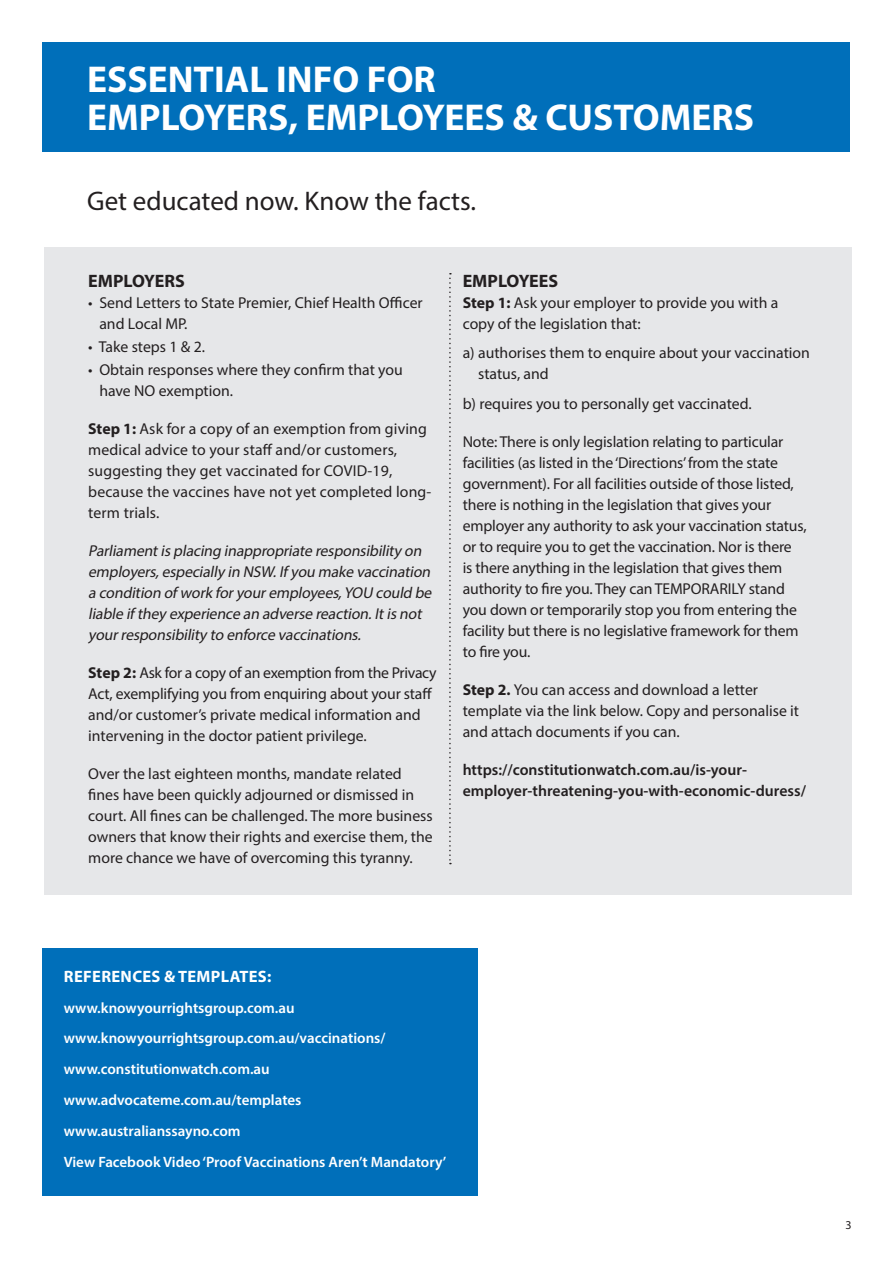
<style>
.page{position:relative;width:893px;height:1263px;background:#fff}
.page>*{position:absolute;margin:0;border:0;box-sizing:border-box;transform-origin:0 0}
.t1{font:700 37.5px/37.5px "Myriad Pro";color:#fff}
.t2{font:27px "Myriad Pro";color:#231f20}
.t3{font:700 18px "Myriad Pro";color:#231f20}
.t4{font:700 16.5px "Myriad Pro";letter-spacing:.02em;color:#fff}
.t5{font:15.75px/21px "Myriad Pro";color:#231f20}
.t6{font:italic 15.75px/21px "Myriad Pro";color:#231f20}
.t7{font:600 15.75px/21px "Myriad Pro";color:#231f20}
.t8{font:600 15px "Myriad Pro";color:#fff}
.t9{font:12px "Myriad Pro";color:#231f20}
.s1{font-weight:700}
</style>
<div class="page">
<div style="left:43px;top:43px;width:807px;height:109px;background:#006fba"></div>
<div style="left:44px;top:247px;width:807px;height:648px;background:#e6e7e9"></div>
<div style="left:43px;top:948px;width:435px;height:247px;background:#006fba"></div>
<svg style="left:449px;top:273px;width:2px;height:591px"></svg>
<p class="t1" style="left:87px;top:60px;width:668px">ESSENTIAL INFO FOR<br>EMPLOYERS, EMPLOYEES &amp; CUSTOMERS</p>
<p class="t2" style="left:87px;top:184px;width:390px">Get educated now. Know the facts.</p>
<p class="t3" style="left:88px;top:269px;width:98px">EMPLOYERS</p>
<p class="t5" style="left:99px;top:291px;width:325px;text-indent:-11px">• Send Letters to State Premier, Chief Health Officer and Local MP.</p>
<p class="t5" style="left:88px;top:336px;width:118px">• Take steps 1 &amp; 2.</p>
<p class="t5" style="left:99px;top:359px;width:305px;text-indent:-11px">• Obtain responses where they confirm that you have NO exemption.</p>
<p class="t5" style="left:88px;top:418px;width:345px"><span class="s1">Step 1:</span> Ask for a copy of an exemption from giving medical advice to your staff and/or customers, suggesting they get vaccinated for COVID-19, because the vaccines have not yet completed long&shy;term trials.</p>
<p class="t6" style="left:88px;top:540px;width:348px">Parliamentisplacing inappropriate responsibility on employers,especially in NSW.If you make vaccination a condition of work foryouremployees,YOU could be liable if they experience an adverse reaction.Itisnot yourresponsibility to enforce vaccinations.</p>
<p class="t5" style="left:88px;top:662px;width:350px"><span class="s1">Step 2:</span> Ask for a copy of an exemption from the Privacy Act, exemplifying you from enquiring about your staff and/or customer’s private medical information and intervening in the doctor patient privilege.</p>
<p class="t5" style="left:88px;top:763px;width:346px">Over the last eighteen months, mandate related fines have been quickly adjourned or dismissed in court. All fines can be challenged. The more business owners that know their rights and exercise them, the more chance we have of overcoming this tyranny.</p>
<p class="t3" style="left:463px;top:269px;width:97px">EMPLOYEES</p>
<p class="t5" style="left:463px;top:291px;width:317px"><span class="s1">Step 1:</span> Ask your employer to provide you with a copy of the legislation that:</p>
<p class="t5" style="left:478px;top:342px;width:333px;text-indent:-15px">a) authorises them to enquire about your vaccination status, and</p>
<p class="t5" style="left:463px;top:392px;width:291px">b) requires you to personally get vaccinated.</p>
<p class="t5" style="left:463px;top:430px;width:345px">Note: There is only legislation relating to particular facilities (as listed in the ‘Directions’ from the state government). For all facilities outside of those listed, there is nothing in the legislation that gives your employer any authority to ask your vaccination status, or to require you to get the vaccination. Nor is there<br>is there anything in the legislation that gives them authority to fire you. They can TEMPORARILY stand you down or temporarily stop you from entering the facility but there is no legislative framework for them to fire you.</p>
<p class="t5" style="left:463px;top:678px;width:338px"><span class="s1">Step 2.</span> You can access and download a letter template via the link below. Copy and personalise it and attach documents if you can.</p>
<p class="t7" style="left:463px;top:758px;width:345px">https://constitutionwatch.com.au/is-your&shy;employer-threatening-you-with-economic-duress/</p>
<p class="t4" style="left:64px;top:966px;width:209px">REFERENCES &amp; TEMPLATES:</p>
<p class="t8" style="left:64px;top:998px;width:232px">www.knowyourrightsgroup.com.au</p>
<p class="t8" style="left:64px;top:1029px;width:323px">www.knowyourrightsgroup.com.au/vaccinations/</p>
<p class="t8" style="left:64px;top:1060px;width:207px">www.constitutionwatch.com.au</p>
<p class="t8" style="left:64px;top:1090px;width:239px">www.advocateme.com.au/templates</p>
<p class="t8" style="left:64px;top:1121px;width:178px">www.australianssayno.com</p>
<p class="t8" style="left:64px;top:1152px;width:384px">View Facebook Video ‘Proof Vaccinations Aren’t Mandatory’</p>
<p class="t9" style="left:845px;top:1218px;width:8px">3</p>
</div>
